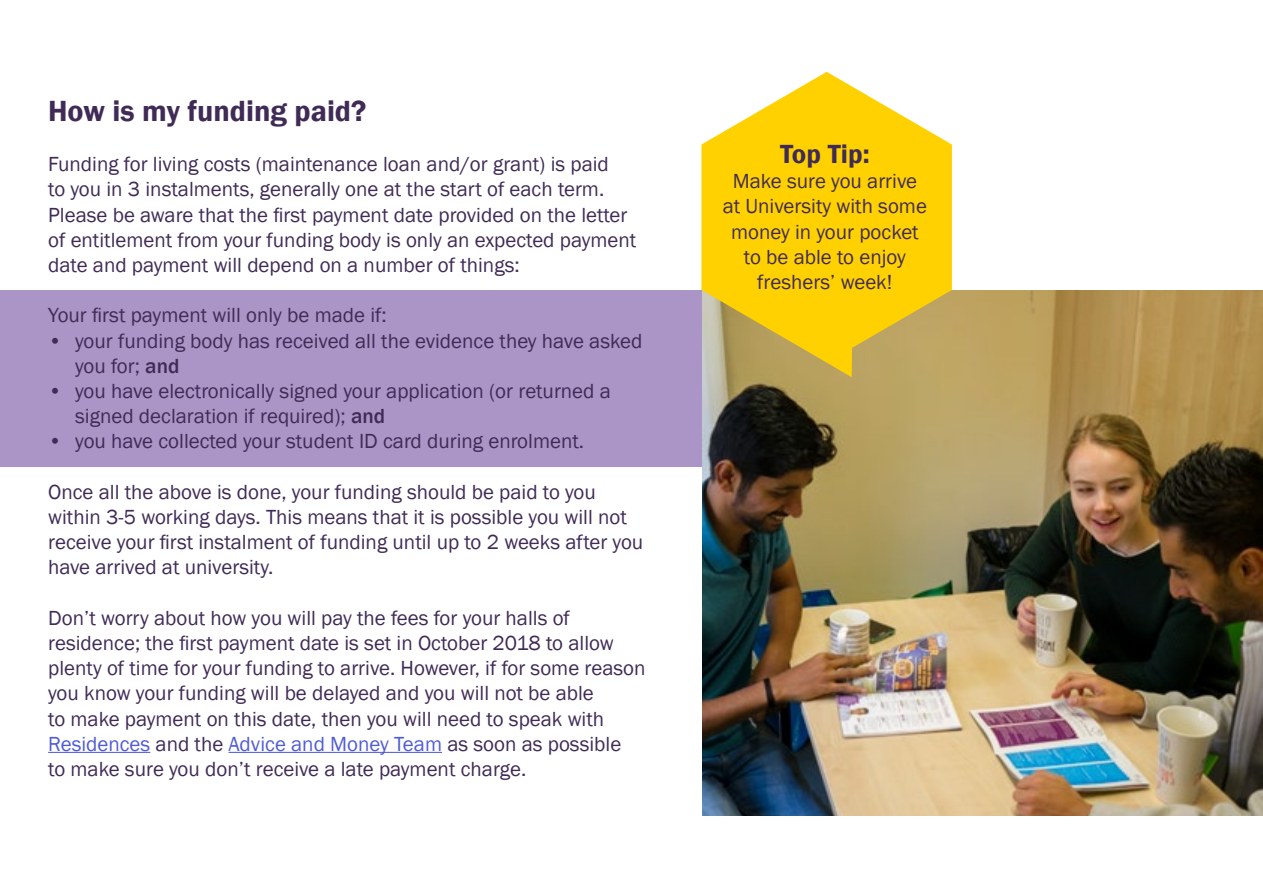
<style>
.page{position:relative;width:1263px;height:893px;background:#fff}
.page>*{position:absolute;margin:0;border:0;box-sizing:border-box;transform-origin:0 0}
.t1{font:600 30px "Franklin Gothic";color:#402b56}
.t2{font:600 27px "Franklin Gothic";color:#402b56}
.t3{font:21px/25.2px "Franklin Gothic";color:#402b56}
.s1{font-weight:500}
.s2{color:#4f5cd6}
</style>
<div class="page">
<div style="left:0;top:290px;width:721px;height:176px;background:#ab94c6"></div>
<hr style="left:48px;top:752px;width:102px;height:1px;background:#4f5cd6">
<hr style="left:229px;top:752px;width:213px;height:1px;background:#4f5cd6">
<img style="left:703px;top:290px;width:559px;height:526px">
<svg style="left:701px;top:72px;width:251px;height:305px;fill:#ffd100"></svg>
<h1 class="t1" style="left:48px;top:92px;width:320px">How is my funding paid?</h1>
<p class="t3" style="left:48px;top:152px;width:590px">Funding for living costs (maintenance loan and/or grant) is paid<br>to you in 3 instalments, generally one at the start of each term.<br>Please be aware that the first payment date provided on the letter of entitlement from your funding body is only an expected payment date and payment will depend on a number of things:</p>
<p class="t3" style="left:48px;top:303px;width:340px">Your first payment will only be made if:</p>
<p class="t3" style="left:75px;top:328px;width:569px;text-indent:-27px">• your funding body has received all the evidence they have asked you for; <span class="s1">and</span></p>
<p class="t3" style="left:75px;top:379px;width:537px;text-indent:-27px">• you have electronically signed your application (or returned a signed declaration if required); <span class="s1">and</span></p>
<p class="t3" style="left:48px;top:429px;width:537px">• you have collected your student ID card during enrolment.</p>
<p class="t3" style="left:48px;top:480px;width:597px">Once all the above is done, your funding should be paid to you within 3-5 working days. This means that it is possible you will not receive your first instalment of funding until up to 2 weeks after you have arrived at university.</p>
<p class="t3" style="left:48px;top:606px;width:599px">Don’t worry about how you will pay the fees for your halls of residence; the first payment date is set in October 2018 to allow plenty of time for your funding to arrive. However, if for some reason you know your funding will be delayed and you will not be able<br>to make payment on this date, then you will need to speak with <span class="s2">Residences</span> and the <span class="s2">Advice and Money Team</span> as soon as possible<br>to make sure you don’t receive a late payment charge.</p>
<p class="t2" style="left:780px;top:137px;width:91px">Top Tip:</p>
<p class="t3" style="left:723px;top:169px;width:206px;text-align:center">Make sure you arrive at University with some money in your pocket to be able to enjoy freshers’ week!</p>
</div>
